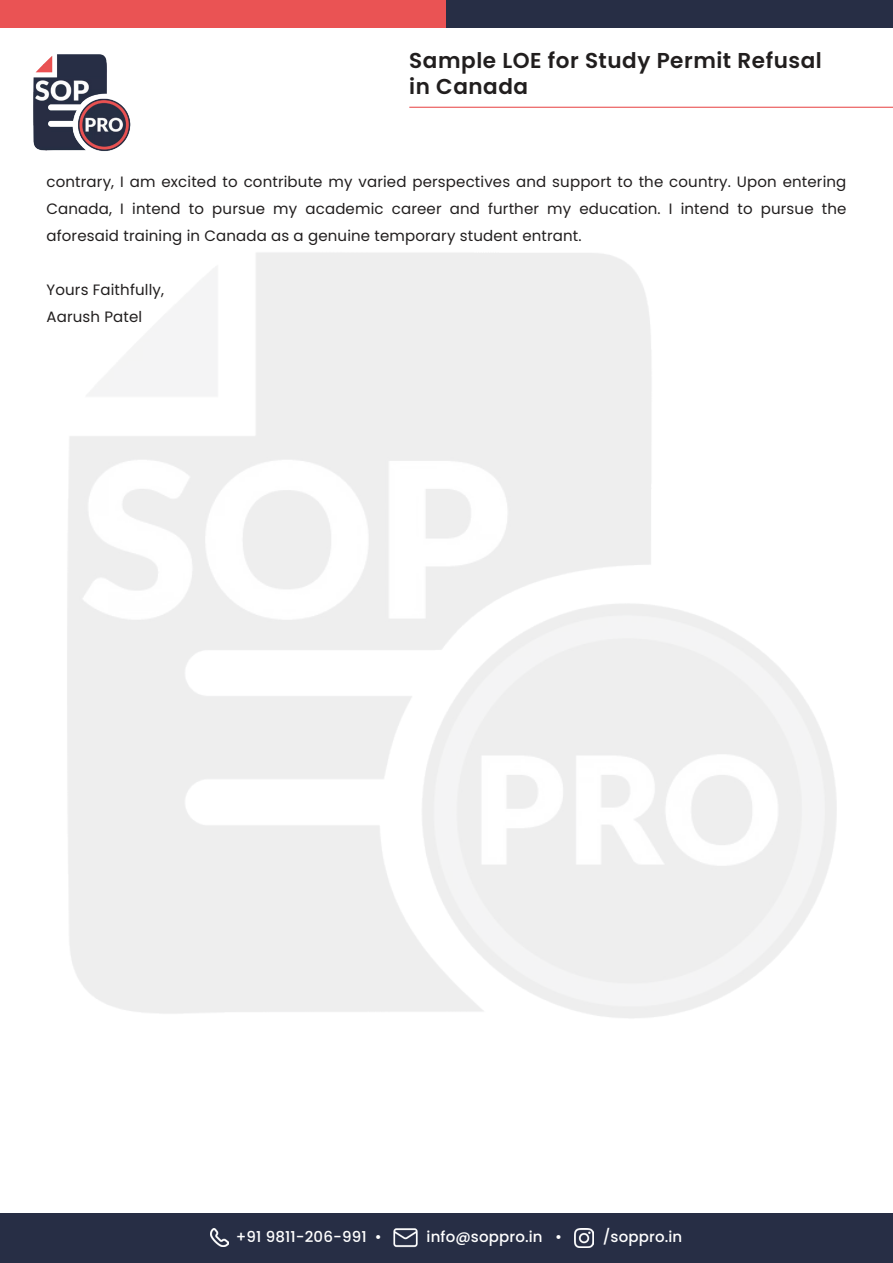
<style>
.page{position:relative;width:893px;height:1263px;background:#fff}
.page>*{position:absolute;margin:0;border:0;box-sizing:border-box;transform-origin:0 0}
.t1{font:600 21.6px/25.8px "Poppins";letter-spacing:.025em;color:#211e1e}
.t2{font:15px/27px "Poppins";letter-spacing:.01em;color:#211e1e;text-align:justify}
.t3{font:500 15px "Poppins";letter-spacing:.01em;color:#fff}
</style>
<div class="page">
<hr style="left:409px;top:107px;width:484px;height:1px;background:#ea5354">
<div style="left:0;top:0;width:446px;height:28px;background:#ea5354"></div>
<div style="left:446px;top:0;width:447px;height:28px;background:#272e45"></div>
<div style="left:0;top:1214px;width:893px;height:49px;background:#272e45"></div>
<img style="left:575px;top:1228px;width:19px;height:19px">
<img style="left:210px;top:1228px;width:19px;height:19px">
<img style="left:393px;top:1228px;width:25px;height:20px">
<img style="left:33px;top:54px;width:98px;height:97px">
<h1 class="t1" style="left:409px;top:48px;width:414px">Sample LOE for Study Permit Refusal in Canada</h1>
<p class="t2" style="left:47px;top:169px;width:801px">contrary, I am excited to contribute my varied perspectives and support to the country. Upon entering Canada, I intend to pursue my academic career and further my education. I intend to pursue the aforesaid training in Canada as a genuine temporary student entrant.</p>
<p class="t2" style="left:47px;top:277px;width:119px">Yours Faithfully,<br>Aarush Patel</p>
<p class="t3" style="left:236px;top:1228px;width:148px">+91 9811-206-991 •</p>
<p class="t3" style="left:427px;top:1228px;width:137px">info@soppro.in •</p>
<p class="t3" style="left:603px;top:1228px;width:81px">/soppro.in</p>
</div>
